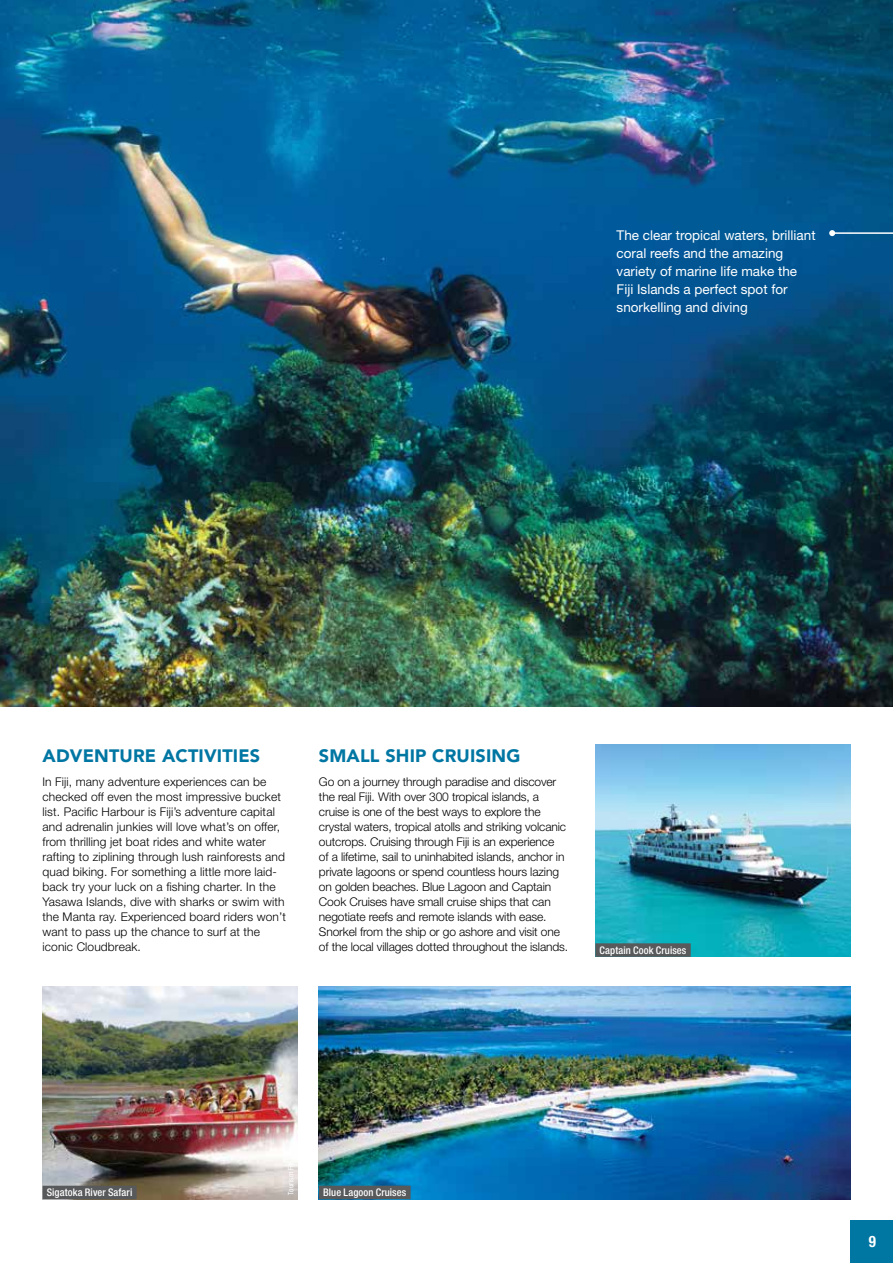
<style>
.page{position:relative;width:893px;height:1263px;background:#fff}
.page>*{position:absolute;margin:0;border:0;box-sizing:border-box;transform-origin:0 0}
.t1{font:900 18px "Avenir";letter-spacing:.01em;color:#0076a3}
.t2{font:700 condensed 15.75px "Helvetica Neue LT Std";color:#fff;scale:.95 1}
.t3{font:13.5px/18px "Helvetica Neue LT Std";color:#fff}
.t4{font:300 12px/15px "Helvetica Neue LT Std";letter-spacing:-.01em;color:#000}
.t5{font:300 12px/15px "Helvetica Neue LT Std";letter-spacing:.01em;color:#000}
.t6{font:500 condensed 10.5px "Helvetica Neue LT Std";letter-spacing:.01em;color:#fff}
.t7{font:condensed 7.5px "Helvetica Neue LT Std";letter-spacing:.015em;color:#fff}
</style>
<div class="page">
<div style="left:850px;top:1220px;width:43px;height:43px;background:#0076a3"></div>
<img style="left:0;top:0;width:893px;height:707px">
<img style="left:319px;top:986px;width:531px;height:213px">
<img style="left:43px;top:986px;width:255px;height:213px">
<img style="left:595px;top:744px;width:255px;height:213px">
<div style="left:595px;top:943px;width:96px;height:14px;background:#58595b"></div>
<div style="left:319px;top:1186px;width:92px;height:13px;background:#58595b"></div>
<div style="left:43px;top:1186px;width:94px;height:13px;background:#58595b"></div>
<hr style="left:832px;top:232px;width:61px;height:2px;background:#fff">
<svg style="left:829px;top:230px;width:6px;height:6px"></svg>
<p class="t3" style="left:617px;top:226px;width:200px">The clear tropical waters, brilliant coral reefs and the amazing variety of marine life make the<br>Fiji Islands a perfect spot for snorkelling and diving</p>
<h1 class="t1" style="left:43px;top:740px;width:219px">ADVENTURE ACTIVITIES</h1>
<p class="t5" style="left:43px;top:774px;width:245px">In Fiji, many adventure experiences can be checked off even the most impressive bucket list. Pacific Harbour is Fiji’s adventure capital and adrenalin junkies will love what’s on offer, from thrilling jet boat rides and white water rafting to ziplining through lush rainforests and quad biking. For something a little more laid&shy;back try your luck on a fishing charter. In the Yasawa Islands, dive with sharks or swim with the Manta ray. Experienced board riders won’t want to pass up the chance to surf at the iconic Cloudbreak.</p>
<h1 class="t1" style="left:319px;top:740px;width:203px">SMALL SHIP CRUISING</h1>
<p class="t4" style="left:319px;top:774px;width:251px">Go on a journey through paradise and discover the real Fiji. With over 300 tropical islands, a cruise is one of the best ways to explore the crystal waters, tropical atolls and striking volcanic outcrops. Cruising through Fiji is an experience<br>of a lifetime, sail to uninhabited islands, anchor in private lagoons or spend countless hours lazing on golden beaches. Blue Lagoon and Captain Cook Cruises have small cruise ships that can negotiate reefs and remote islands with ease.<br>Snorkel from the ship or go ashore and visit one of the local villages dotted throughout the islands.</p>
<p class="t6" style="left:600px;top:944px;width:88px">Captain Cook Cruises</p>
<p class="t7" style="left:286px;top:1195px;width:34px;rotate:-90deg">Tourism Fiji</p>
<p class="t6" style="left:47px;top:1186px;width:87px">Sigatoka River Safari</p>
<p class="t6" style="left:323px;top:1186px;width:85px">Blue Lagoon Cruises</p>
<h2 class="t2" style="left:869px;top:1232px;width:9px">9</h2>
</div>
